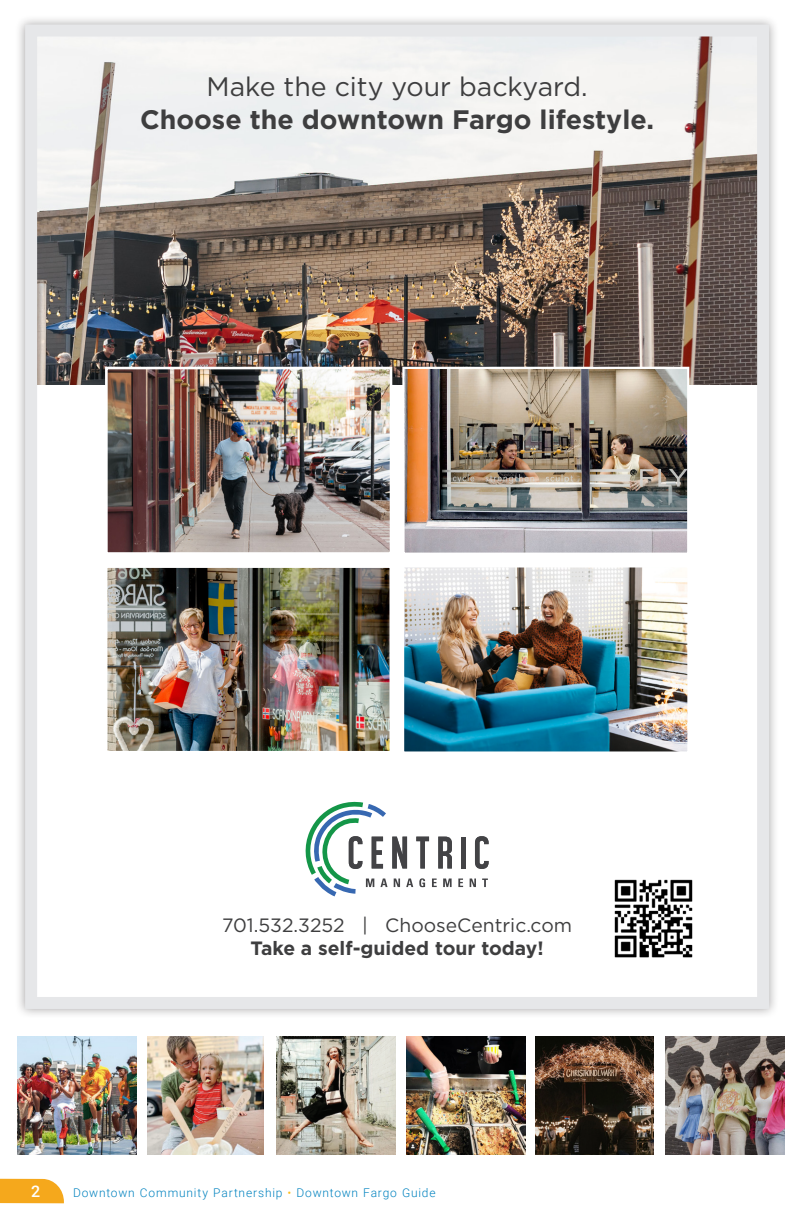
<style>
.page{position:relative;width:792px;height:1224px;background:#fff}
.page>*{position:absolute;margin:0;border:0;box-sizing:border-box;transform-origin:0 0}
.t1{font:700 26.8px/32px "Gotham";color:#3e3e3f;text-align:center}
.t2{font:19.2px/23.2px "Gotham";color:#3e3e3f;text-align:center}
.t3{font:500 16px "Roboto";color:#fff}
.t4{font:300 12px "Roboto";letter-spacing:.07em;color:#0082bf}
.s1{font-weight:400}
.s2{font-weight:700}
.s3{color:#fdbd1d}
</style>
<div class="page">
<svg style="left:0;top:1178px;width:64px;height:25px;background:#f6b033"></svg>
<img style="left:19px;top:19px;width:756px;height:996px">
<img style="left:17px;top:1036px;width:119px;height:119px">
<img style="left:147px;top:1036px;width:117px;height:119px">
<img style="left:277px;top:1036px;width:118px;height:119px">
<img style="left:406px;top:1036px;width:119px;height:119px">
<img style="left:536px;top:1036px;width:117px;height:119px">
<img style="left:666px;top:1036px;width:118px;height:119px">
<p class="t1" style="left:140px;top:71px;width:516px"><span class="s1">Make the city your backyard.<br></span>Choose the downtown Fargo lifestyle.</p>
<p class="t2" style="left:222px;top:913px;width:351px">701.532.3252 | ChooseCentric.com<br><span class="s2">Take a self-guided tour today!</span></p>
<p class="t3" style="left:31px;top:1180px;width:11px">2</p>
<p class="t4" style="left:73px;top:1184px;width:364px">Downtown Community Partnership <span class="s3">•</span> Downtown Fargo Guide</p>
</div>
